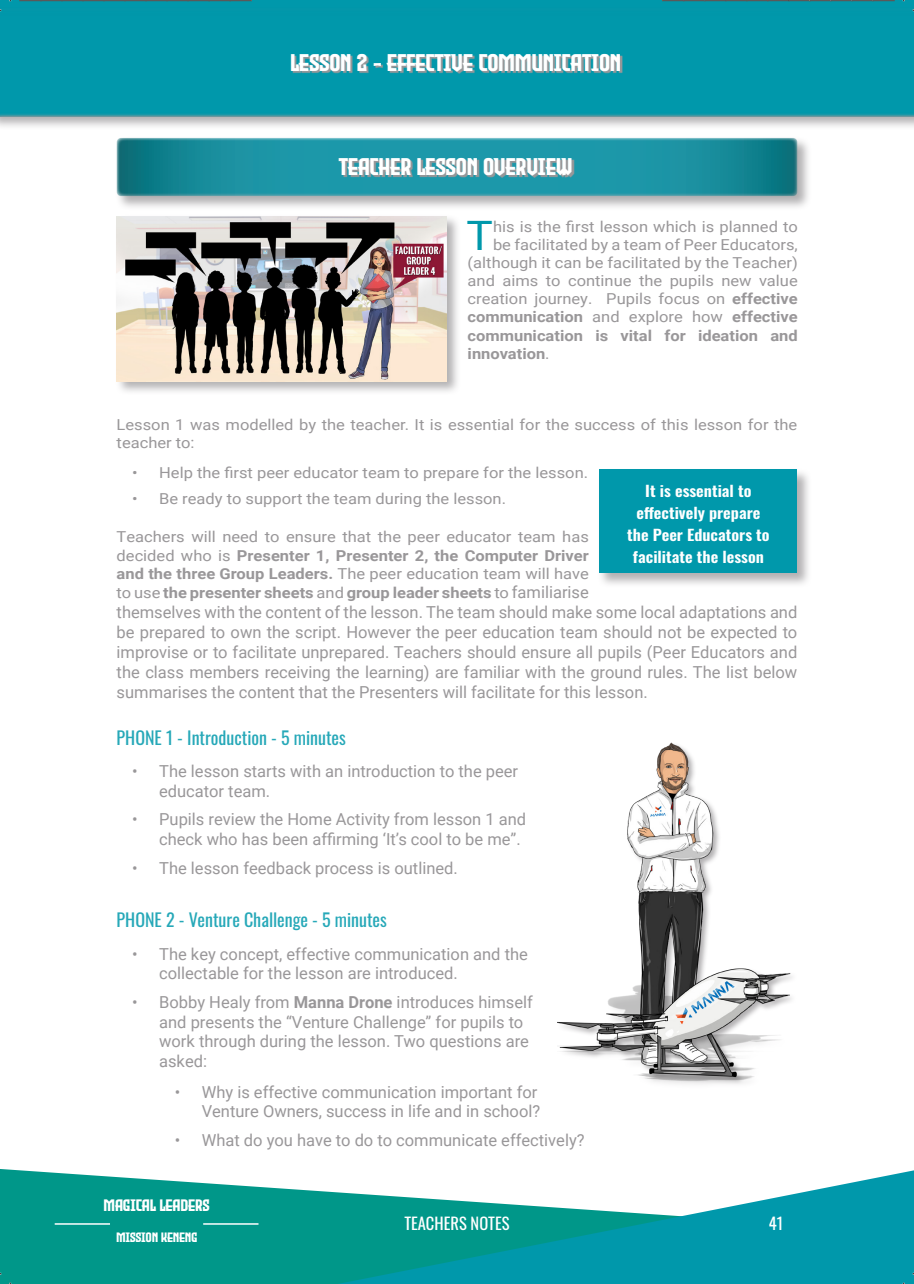
<style>
.page{position:relative;width:914px;height:1284px;background:#fff}
.page>*{position:absolute;margin:0;border:0;box-sizing:border-box;transform-origin:0 0}
.Drop_Caps{font:40.5px "Roboto";color:#0098ab;scale:1.09 1}
.t1{font:24px "Evil Empire";color:#fff}
.Instructions_Title_-_Teachers_Section{font:18px "Oswald";color:#26a8b8}
.t2{font:16.5px/19.8px "Roboto";color:#999799}
.t3{font:16.5px "Oswald";color:#fff}
.t4{font:16.5px "Evil Empire";color:#fff}
.Drop_Caps-2{font:15px/18.1px "Roboto";color:#999799;scale:1.09 1}
.Drop_Caps-3{font:700 15px "Roboto";color:#999799;scale:1.09 1}
.Text_Box_-_Text{font:600 15px/21.9px "Oswald";color:#fff;text-align:center;scale:1.09 1}
.t5{font:13.5px "Evil Empire";color:#fff}
.s1{font-weight:700}
.s2{font-weight:400}
.s3{font-weight:400;font-size:16.5px}
</style>
<div class="page">
<img style="left:557px;top:742px;width:235px;height:342px">
<div style="left:597px;top:468px;width:215px;height:119px;background:#999799;opacity:.75"></div>
<div style="left:599px;top:469px;width:198px;height:104px;background:#0098ab"></div>
<div style="left:115px;top:136px;width:696px;height:74px;background:#999799;opacity:.75"></div>
<svg style="left:117px;top:138px;width:680px;height:58px;background:#1d90a0"></svg>
<svg style="left:340px;top:159px;width:234px;height:19px;background:#6097a0"></svg>
<div style="left:115px;top:214px;width:346px;height:181px;background:#999799;opacity:.75"></div>
<img style="left:117px;top:216px;width:329px;height:165px">
<svg style="left:0;top:1169px;width:281px;height:114px;background:#16a093"></svg>
<svg style="left:281px;top:1170px;width:632px;height:113px"></svg>
<hr style="left:55px;top:1223px;width:55px;height:1px;background:#fff">
<hr style="left:203px;top:1223px;width:55px;height:1px;background:#fff">
<div style="left:0;top:0;width:913px;height:117px;background:#0098ab"></div>
<div style="left:0;top:8px;width:913px;height:122px;background:#999799;opacity:.75"></div>
<svg style="left:0;top:9px;width:913px;height:107px"></svg>
<svg style="left:292px;top:55px;width:330px;height:19px"></svg>
<svg style="left:19px;top:0;width:233px;height:1px"></svg>
<svg style="left:662px;top:0;width:232px;height:1px"></svg>
<h2 class="t1" style="left:291px;top:50px;width:332px">LESSON 2 - EFFECTIVE COMMUNICATION</h2>
<h2 class="t1" style="left:339px;top:154px;width:235px">TEACHER LESSON OVERVIEW</h2>
<p class="Drop_Caps" style="left:466px;top:207px;width:26px">T</p>
<p class="Drop_Caps-2" style="left:493px;top:217px;width:281px">his is the first lesson which is planned to</p>
<p class="Drop_Caps-2" style="left:493px;top:235px;width:281px">be facilitated by a team of Peer Educators,</p>
<p class="Drop_Caps-2" style="left:467px;top:253px;width:304px">(although it can be facilitated by the Teacher)</p>
<p class="Drop_Caps-2" style="left:467px;top:271px;width:304px">and aims to continue the pupils new value</p>
<p class="Drop_Caps-2" style="left:467px;top:289px;width:304px">creation journey. Pupils focus on <span class="s1">effective</span></p>
<p class="Drop_Caps-3" style="left:467px;top:306px;width:304px">communication <span class="s2">and explore how</span> effective</p>
<p class="Drop_Caps-3" style="left:467px;top:324px;width:304px">communication is vital for ideation and</p>
<p class="Drop_Caps-3" style="left:467px;top:343px;width:77px">innovation<span class="s2">.</span></p>
<p class="Drop_Caps-2" style="left:117px;top:415px;width:626px">Lesson 1 was modelled by the teacher. It is essential for the success of this lesson for the teacher to:</p>
<p class="Drop_Caps-2" style="left:132px;top:463px;width:420px">• Help the first peer educator team to prepare for the lesson.</p>
<p class="Drop_Caps-2" style="left:132px;top:489px;width:344px">• Be ready to support the team during the lesson.</p>
<p class="Drop_Caps-2" style="left:117px;top:527px;width:435px;text-align:justify">Teachers will need to ensure that the peer educator team has decided who is <span class="s1">Presenter 1, Presenter 2, the Computer Driver and the three Group Leaders.</span> The peer education team will have</p>
<p class="Drop_Caps-3" style="left:117px;top:582px;width:435px"><span class="s2">to use</span> the presenter sheets <span class="s2">and</span> group leader sheets <span class="s2">to</span> <span class="s3">familiarise</span></p>
<p class="t2" style="left:117px;top:602px;width:682px;text-align:justify">themselves with the content of the lesson. The team should make some local adaptations and be prepared to own the script. However the peer education team should not be expected to improvise or to facilitate unprepared. Teachers should ensure all pupils (Peer Educators and the class members receiving the learning) are familiar with the ground rules. The list below summarises the content that the Presenters will facilitate for this lesson.</p>
<p class="Instructions_Title_-_Teachers_Section" style="left:117px;top:721px;width:231px">PHONE 1 - Introduction - 5 minutes</p>
<p class="t2" style="left:159px;top:760px;width:360px;text-indent:-27px">• The lesson starts with an introduction to the peer educator team.</p>
<p class="t2" style="left:159px;top:809px;width:368px;text-indent:-27px">• Pupils review the Home Activity from lesson 1 and check who has been affirming ‘It’s cool to be me”.</p>
<p class="t2" style="left:132px;top:857px;width:327px">• The lesson feedback process is outlined.</p>
<p class="Instructions_Title_-_Teachers_Section" style="left:117px;top:903px;width:272px">PHONE 2 - Venture Challenge - 5 minutes</p>
<p class="t2" style="left:159px;top:943px;width:370px;text-indent:-27px">• The key concept, effective communication and the collectable for the lesson are introduced.</p>
<p class="t2" style="left:159px;top:991px;width:375px;text-indent:-27px">• Bobby Healy from <span class="s1">Manna Drone</span> introduces himself and presents the “Venture Challenge” for pupils to work through during the lesson. Two questions are asked:</p>
<p class="t2" style="left:175px;top:1081px;width:367px;text-align:right">• Why is effective communication important for<br>Venture Owners, success in life and in school?</p>
<p class="t2" style="left:175px;top:1129px;width:411px">• What do you have to do to communicate effectively?</p>
<p class="Text_Box_-_Text" style="left:627px;top:481px;width:132px">It is essential to effectively prepare the Peer Educators to facilitate the lesson</p>
<p class="t4" style="left:104px;top:1196px;width:107px">MAGICAL LEADERS</p>
<p class="t5" style="left:117px;top:1230px;width:83px">MISSION KENENG</p>
<p class="t3" style="left:404px;top:1208px;width:107px">TEACHERS NOTES</p>
<p class="t3" style="left:768px;top:1208px;width:16px">41</p>
</div>
